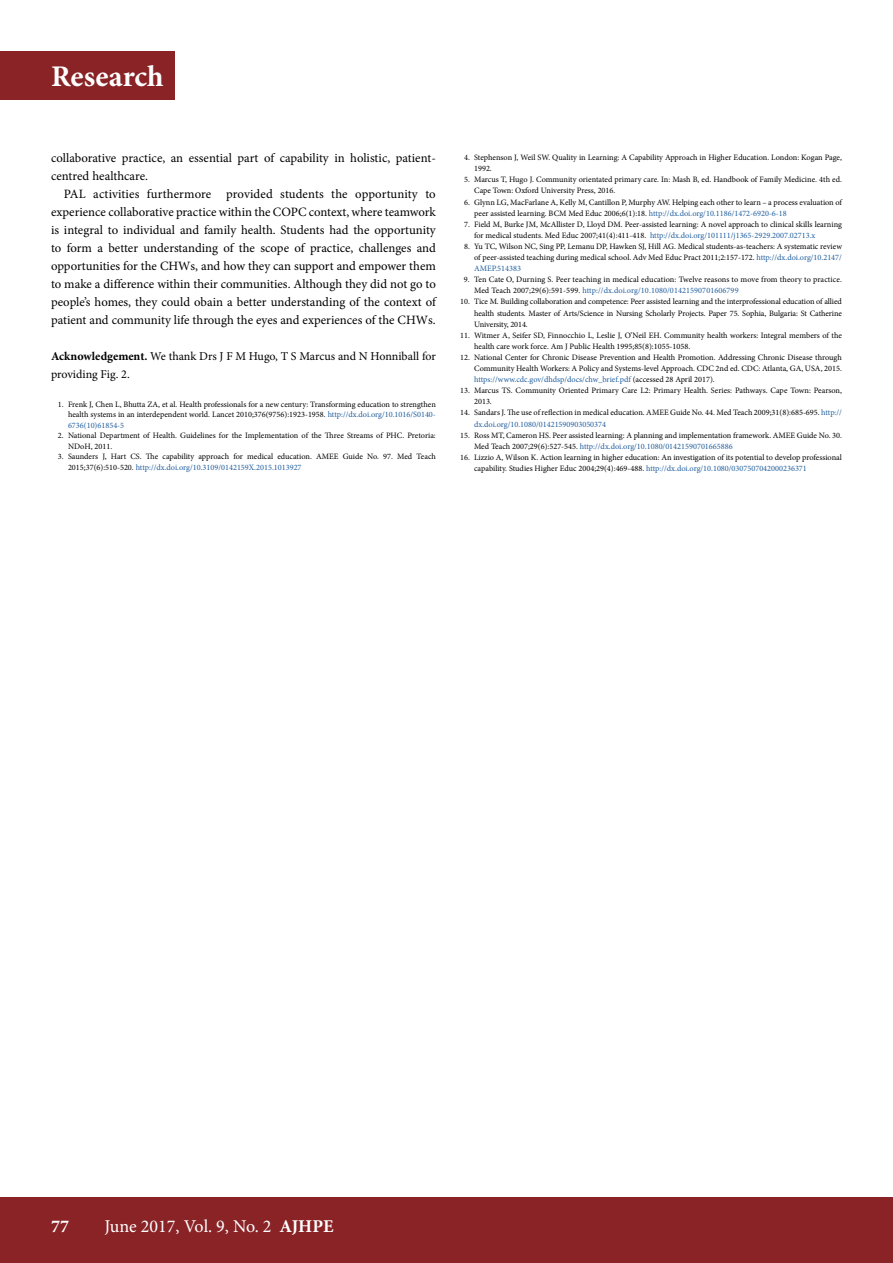
<style>
.page{position:relative;width:893px;height:1263px;background:#fff}
.page>*{position:absolute;margin:0;border:0;box-sizing:border-box;transform-origin:0 0}
.t1{font:700 30px "Minion Pro";color:#fff}
.t2{font:18px "Minion Pro";letter-spacing:-.005em;color:#fff}
.t3{font:700 18px "Minion Pro";color:#fff}
.t4{font:12.75px/18px "Minion Pro";color:#000}
.t5{font:12px/18px "Minion Pro";letter-spacing:-.005em;color:#000}
.t6{font:8.25px/11.1px "Minion Pro";color:#000}
.s1{font-weight:700}
.s2{color:#215e9e}
</style>
<div class="page">
<div style="left:0;top:1197px;width:893px;height:66px;background:#892326"></div>
<div style="left:0;top:51px;width:174px;height:49px;background:#892326"></div>
<h1 class="t1" style="left:51px;top:56px;width:114px">Research</h1>
<h3 class="t4" style="left:51px;top:149px;width:386px">collaborative practice, an essential part of capability in holistic, patient&shy;centred healthcare.</h3>
<p class="t4" style="left:51px;top:185px;width:386px;text-align:justify;text-indent:13px">PAL activities furthermore provided students the opportunity to experience collaborative practice within the COPC context, where teamwork is integral to individual and family health. Students had the opportunity to form a better understanding of the scope of practice, challenges and opportunities for the CHWs, and how they can support and empower them to make a difference within their communities. Although they did not go to people’s homes, they could obain a better understanding of the context of patient and community life through the eyes and experiences of the CHWs.</p>
<h3 class="t5" style="left:51px;top:347px;width:386px"><span class="s1">Acknowledgement.</span> We thank Drs J F M Hugo, T S Marcus and N Honniball for providing Fig. 2.</h3>
<p class="t6" style="left:68px;top:399px;width:369px;line-height:10.5px;text-align:justify;text-indent:-10px">1. Frenk J, Chen L, Bhutta ZA, et al. Health professionals for a new century: Transforming education to strengthen health systems in an interdependent world. Lancet 2010;376(9756):1923-1958. <span class="s2">http://dx.doi.org/10.1016/S0140- 6736(10)61854-5</span></p>
<p class="t6" style="left:68px;top:430px;width:369px;line-height:10.5px;text-indent:-10px">2. National Department of Health. Guidelines for the Implementation of the Three Streams of PHC. Pretoria:<br>NDoH, 2011.</p>
<p class="t6" style="left:68px;top:451px;width:369px;line-height:10.5px;text-indent:-10px">3. Saunders J, Hart CS. The capability approach for medical education. AMEE Guide No. 97. Med Teach<br>2015;37(6):510-520. <span class="s2">http://dx.doi.org/10.3109/0142159X.2015.1013927</span></p>
<p class="t6" style="left:474px;top:152px;width:369px;text-indent:-10px">4. Stephenson J, Weil SW. Quality in Learning: A Capability Approach in Higher Education. London: Kogan Page,<br>1992.</p>
<p class="t6" style="left:474px;top:174px;width:369px;text-indent:-10px">5. Marcus T, Hugo J. Community orientated primary care. In: Mash B, ed. Handbook of Family Medicine. 4th ed.<br>Cape Town: Oxford University Press, 2016.</p>
<p class="t6" style="left:474px;top:196px;width:369px;text-indent:-10px">6. Glynn LG, MacFarlane A, Kelly M, Cantillon P, Murphy AW. Helping each other to learn – a process evaluation of peer assisted learning. BCM Med Educ 2006;6(1):18. <span class="s2">http://dx.doi.org/10.1186/1472-6920-6-18</span></p>
<p class="t6" style="left:474px;top:219px;width:369px;text-indent:-10px">7. Field M, Burke JM, McAllister D, Lloyd DM. Peer-assisted learning: A novel approach to clinical skills learning for medical students. Med Educ 2007;41(4):411-418. <span class="s2">http://dx.doi.org/101111/j1365-2929.2007.02713.x</span></p>
<p class="t6" style="left:474px;top:241px;width:369px;text-align:justify;text-indent:-10px">8. Yu TC, Wilson NC, Sing PP, Lemanu DP, Hawken SJ, Hill AG. Medical students-as-teachers: A systematic review of peer-assisted teaching during medical school. Adv Med Educ Pract 2011;2:157-172. <span class="s2">http://dx.doi.org/10.2147/ AMEP.514383</span></p>
<p class="t6" style="left:474px;top:274px;width:369px;text-indent:-10px">9. Ten Cate O, Durning S. Peer teaching in medical education: Twelve reasons to move from theory to practice.<br>Med Teach 2007;29(6):591-599. <span class="s2">http://dx.doi.org/10.1080/01421590701606799</span></p>
<p class="t6" style="left:474px;top:296px;width:369px;text-align:justify;text-indent:-14px">10. Tice M. Building collaboration and competence: Peer assisted learning and the interprofessional education of allied health students. Master of Arts/Science in Nursing Scholarly Projects. Paper 75. Sophia, Bulgaria: St Catherine University, 2014.</p>
<p class="t6" style="left:474px;top:330px;width:369px;text-indent:-14px">11. Witmer A, Seifer SD, Finnocchio L, Leslie J, O’Neil EH. Community health workers: Integral members of the health care work force. Am J Public Health 1995;85(8):1055-1058.</p>
<p class="t6" style="left:474px;top:352px;width:369px;text-align:justify;text-indent:-14px">12. National Center for Chronic Disease Prevention and Health Promotion. Addressing Chronic Disease through Community Health Workers: A Policy and Systems-level Approach. CDC 2nd ed. CDC: Atlanta, GA, USA, 2015. <span class="s2">https://www.cdc.gov/dhdsp/docs/chw_brief.pdf</span> (accessed 28 April 2017).</p>
<p class="t6" style="left:474px;top:385px;width:369px;text-indent:-14px">13. Marcus TS. Community Oriented Primary Care L2: Primary Health. Series: Pathways. Cape Town: Pearson,<br>2013.</p>
<p class="t6" style="left:474px;top:407px;width:369px;text-indent:-14px">14. Sandars J. The use of reflection in medical education. AMEE Guide No. 44. Med Teach 2009;31(8):685-695. <span class="s2">http:// dx.doi.org/10.1080/01421590903050374</span></p>
<p class="t6" style="left:474px;top:429px;width:369px;text-indent:-14px">15. Ross MT, Cameron HS. Peer assisted learning: A planning and implementation framework. AMEE Guide No. 30.<br>Med Teach 2007;29(6):527-545. <span class="s2">http://dx.doi.org/10.1080/01421590701665886</span></p>
<p class="t6" style="left:474px;top:452px;width:369px;text-indent:-14px">16. Lizzio A, Wilson K. Action learning in higher education: An investigation of its potential to develop professional capability. Studies Higher Educ 2004;29(4):469-488. <span class="s2">http://dx.doi.org/10.1080/0307507042000236371</span></p>
<h2 class="t3" style="left:51px;top:1213px;width:20px">77</h2>
<h2 class="t2" style="left:105px;top:1214px;width:230px">June 2017, Vol. 9, No. 2 <span class="s1">AJHPE</span></h2>
</div>
